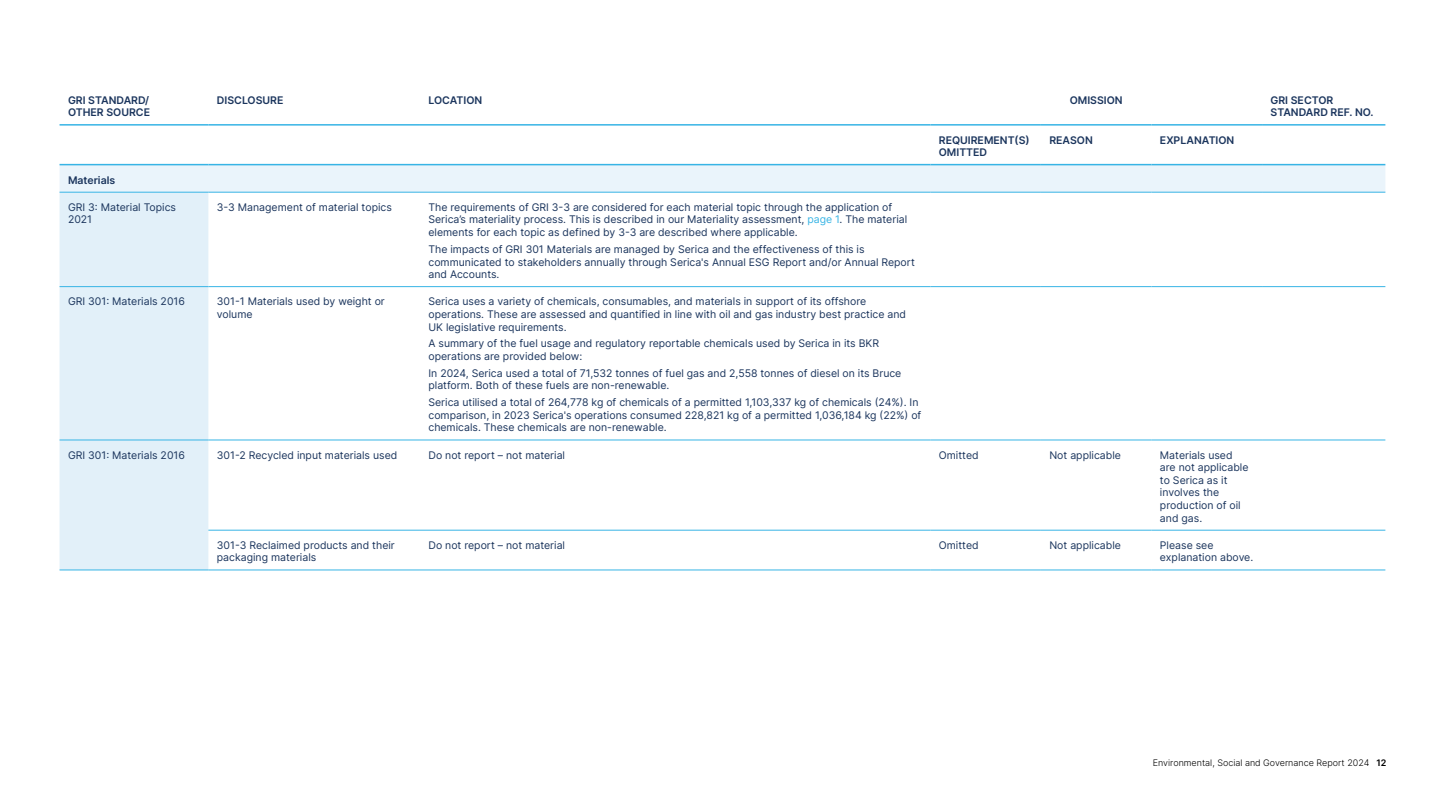
<style>
.page{position:relative;width:1446px;height:808px;background:#fff}
.page>*{position:absolute;margin:0;border:0;box-sizing:border-box;transform-origin:0 0}
.t1{font:10.5px/12.6px "Inter";color:#1b355d}
.t2{font:600 10.5px/12.6px "Inter";color:#1b355d}
.t3{font:300 9px "Inter";color:#000}
.s1{color:#37b4e5}
.s2{font-weight:600}
</style>
<div class="page">
<svg style="left:60px;top:165px;width:1325px;height:27px;background:#e5f2fa"></svg>
<div style="left:60px;top:193px;width:148px;height:377px;background:#e2f0f9"></div>
<hr style="left:60px;top:124px;width:148px;height:2px;background:#37b4e5">
<hr style="left:60px;top:164px;width:148px;height:1px;background:#37b4e5">
<hr style="left:208px;top:124px;width:212px;height:2px;background:#37b4e5">
<hr style="left:208px;top:164px;width:212px;height:1px;background:#37b4e5">
<hr style="left:420px;top:124px;width:510px;height:2px;background:#37b4e5">
<hr style="left:420px;top:164px;width:510px;height:1px;background:#37b4e5">
<hr style="left:930px;top:164px;width:111px;height:1px;background:#37b4e5">
<hr style="left:1041px;top:164px;width:110px;height:1px;background:#37b4e5">
<hr style="left:1151px;top:164px;width:111px;height:1px;background:#37b4e5">
<hr style="left:1262px;top:124px;width:123px;height:2px;background:#37b4e5">
<hr style="left:1262px;top:164px;width:123px;height:1px;background:#37b4e5">
<hr style="left:208px;top:440px;width:212px;height:1px;background:#37b4e5">
<hr style="left:420px;top:440px;width:510px;height:1px;background:#37b4e5">
<hr style="left:930px;top:440px;width:111px;height:1px;background:#37b4e5">
<hr style="left:1041px;top:440px;width:110px;height:1px;background:#37b4e5">
<hr style="left:1151px;top:440px;width:111px;height:1px;background:#37b4e5">
<hr style="left:1262px;top:440px;width:123px;height:1px;background:#37b4e5">
<hr style="left:208px;top:530px;width:212px;height:1px;background:#37b4e5">
<hr style="left:420px;top:530px;width:510px;height:1px;background:#37b4e5">
<hr style="left:930px;top:530px;width:111px;height:1px;background:#37b4e5">
<hr style="left:1041px;top:530px;width:110px;height:1px;background:#37b4e5">
<hr style="left:1151px;top:530px;width:111px;height:1px;background:#37b4e5">
<hr style="left:1262px;top:530px;width:123px;height:1px;background:#37b4e5">
<hr style="left:930px;top:124px;width:111px;height:2px;background:#37b4e5">
<hr style="left:1041px;top:124px;width:110px;height:2px;background:#37b4e5">
<hr style="left:1151px;top:124px;width:111px;height:2px;background:#37b4e5">
<hr style="left:60px;top:192px;width:148px;height:1px;background:#37b4e5">
<hr style="left:208px;top:192px;width:212px;height:1px;background:#37b4e5">
<hr style="left:420px;top:192px;width:510px;height:1px;background:#37b4e5">
<hr style="left:930px;top:192px;width:111px;height:1px;background:#37b4e5">
<hr style="left:1041px;top:192px;width:110px;height:1px;background:#37b4e5">
<hr style="left:1151px;top:192px;width:111px;height:1px;background:#37b4e5">
<hr style="left:1262px;top:192px;width:123px;height:1px;background:#37b4e5">
<hr style="left:60px;top:286px;width:148px;height:1px;background:#37b4e5">
<hr style="left:208px;top:286px;width:212px;height:1px;background:#37b4e5">
<hr style="left:420px;top:286px;width:510px;height:1px;background:#37b4e5">
<hr style="left:930px;top:286px;width:111px;height:1px;background:#37b4e5">
<hr style="left:1041px;top:286px;width:110px;height:1px;background:#37b4e5">
<hr style="left:1151px;top:286px;width:111px;height:1px;background:#37b4e5">
<hr style="left:1262px;top:286px;width:123px;height:1px;background:#37b4e5">
<hr style="left:208px;top:570px;width:212px;height:1px;background:#37b4e5">
<hr style="left:420px;top:570px;width:510px;height:1px;background:#37b4e5">
<hr style="left:930px;top:570px;width:111px;height:1px;background:#37b4e5">
<hr style="left:1041px;top:570px;width:110px;height:1px;background:#37b4e5">
<hr style="left:1151px;top:570px;width:111px;height:1px;background:#37b4e5">
<hr style="left:1262px;top:570px;width:123px;height:1px;background:#37b4e5">
<hr style="left:60px;top:440px;width:148px;height:1px;background:#37b4e5">
<hr style="left:60px;top:570px;width:148px;height:1px;background:#37b4e5">
<p class="t2" style="left:68px;top:93px;width:84px">GRI STANDARD/<br>OTHER SOURCE</p>
<p class="t2" style="left:217px;top:93px;width:68px">DISCLOSURE</p>
<p class="t2" style="left:428px;top:93px;width:55px">LOCATION</p>
<p class="t2" style="left:1069px;top:93px;width:54px">OMISSION</p>
<p class="t2" style="left:1270px;top:93px;width:104px">GRI SECTOR<br>STANDARD REF. NO.</p>
<p class="t2" style="left:939px;top:133px;width:92px">REQUIREMENT(S)<br>OMITTED</p>
<p class="t2" style="left:1049px;top:133px;width:45px">REASON</p>
<p class="t2" style="left:1160px;top:133px;width:76px">EXPLANATION</p>
<p class="t2" style="left:68px;top:173px;width:49px">Materials</p>
<p class="t1" style="left:68px;top:200px;width:110px">GRI 3: Material Topics<br>2021</p>
<p class="t1" style="left:217px;top:200px;width:176px">3-3 Management of material topics</p>
<p class="t1" style="left:428px;top:200px;width:480px">The requirements of GRI 3-3 are considered for each material topic through the application of<br>Serica’s materiality process. This is described in our Materiality assessment, <span class="s1">page 1</span>. The material elements for each topic as defined by 3-3 are described where applicable.</p>
<p class="t1" style="left:428px;top:243px;width:488px">The impacts of GRI 301 Materials are managed by Serica and the effectiveness of this is communicated to stakeholders annually through Serica's Annual ESG Report and/or Annual Report and Accounts.</p>
<p class="t1" style="left:68px;top:295px;width:118px">GRI 301: Materials 2016</p>
<p class="t1" style="left:217px;top:295px;width:169px">301-1 Materials used by weight or volume</p>
<p class="t1" style="left:428px;top:295px;width:479px">Serica uses a variety of chemicals, consumables, and materials in support of its offshore operations. These are assessed and quantified in line with oil and gas industry best practice and<br>UK legislative requirements.</p>
<p class="t1" style="left:428px;top:337px;width:452px">A summary of the fuel usage and regulatory reportable chemicals used by Serica in its BKR operations are provided below:</p>
<p class="t1" style="left:428px;top:366px;width:474px">In 2024, Serica used a total of 71,532 tonnes of fuel gas and 2,558 tonnes of diesel on its Bruce platform. Both of these fuels are non-renewable.</p>
<p class="t1" style="left:428px;top:396px;width:494px">Serica utilised a total of 264,778 kg of chemicals of a permitted 1,103,337 kg of chemicals (24%). In comparison, in 2023 Serica's operations consumed 228,821 kg of a permitted 1,036,184 kg (22%) of chemicals. These chemicals are non-renewable.</p>
<p class="t1" style="left:68px;top:448px;width:118px">GRI 301: Materials 2016</p>
<p class="t1" style="left:217px;top:448px;width:182px">301-2 Recycled input materials used</p>
<p class="t1" style="left:428px;top:448px;width:138px">Do not report – not material</p>
<p class="t1" style="left:939px;top:448px;width:41px">Omitted</p>
<p class="t1" style="left:1049px;top:448px;width:73px">Not applicable</p>
<p class="t1" style="left:1160px;top:448px;width:90px">Materials used are not applicable to Serica as it involves the production of oil and gas.</p>
<p class="t1" style="left:217px;top:538px;width:179px">301-3 Reclaimed products and their packaging materials</p>
<p class="t1" style="left:428px;top:538px;width:138px">Do not report – not material</p>
<p class="t1" style="left:939px;top:538px;width:41px">Omitted</p>
<p class="t1" style="left:1049px;top:538px;width:73px">Not applicable</p>
<p class="t1" style="left:1160px;top:538px;width:95px">Please see explanation above.</p>
<p class="t3" style="left:1153px;top:756px;width:235px">Environmental, Social and Governance Report 2024 <span class="s2">12</span></p>
</div>
